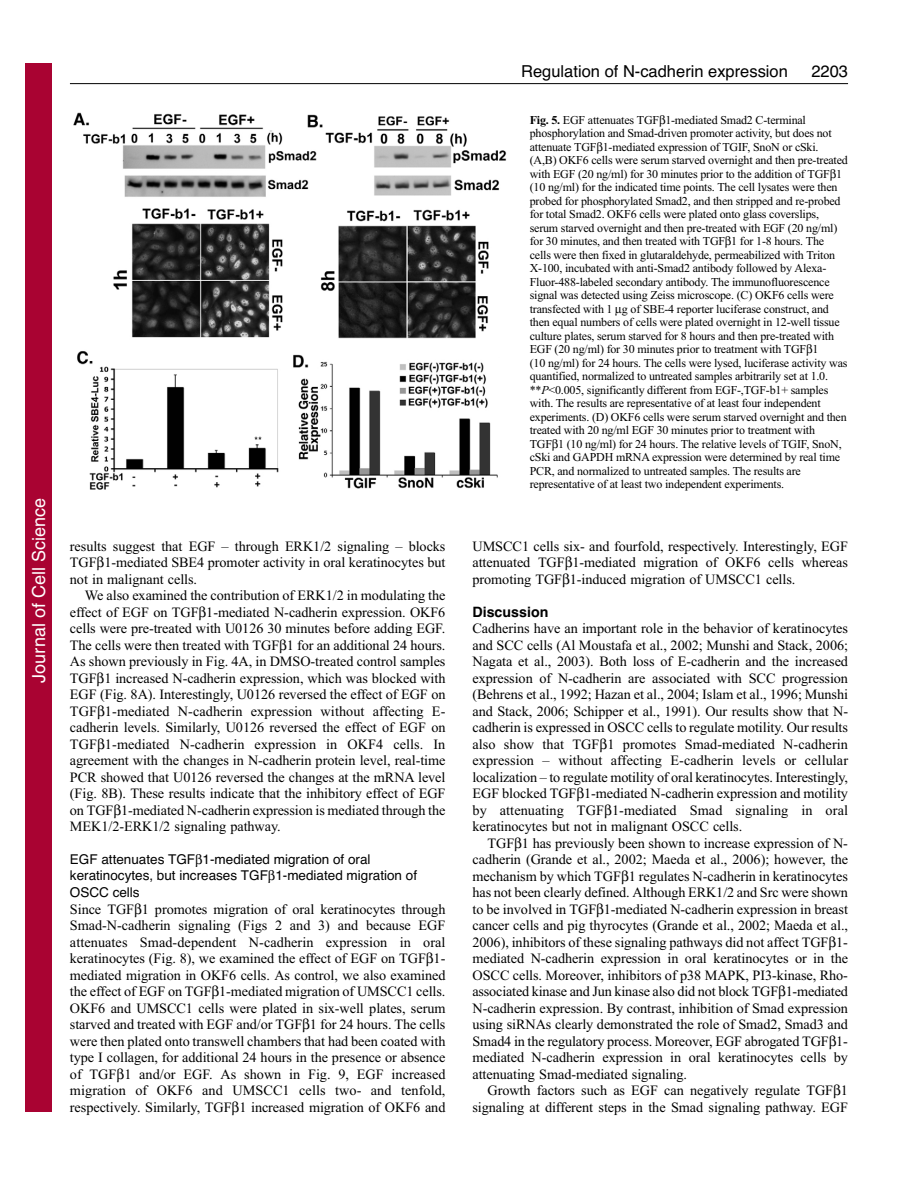
<style>
.page{position:relative;width:918px;height:1188px;background:#fff}
.page>*{position:absolute;margin:0;border:0;box-sizing:border-box;transform-origin:0 0}
.t1{font:18px "Helvetica";color:#fff}
.t2{font:16.5px "Helvetica";color:#000}
.t3{font:14.25px/16.5px "Times New Roman";letter-spacing:-.005em;color:#000;text-align:justify}
.t4{font:700 14.25px "Helvetica";color:#000}
.t5{font:13.5px/16.5px "Helvetica";color:#000}
.t6{font:12px/13.5px "Times New Roman";letter-spacing:-.015em;color:#000}
.s1{font-weight:700}
.s2{font-style:italic}
</style>
<div class="page">
<hr style="left:70px;top:83px;width:778px;height:1px;background:#000">
<img style="left:73px;top:112px;width:434px;height:378px">
<div style="left:26px;top:64px;width:26px;height:1048px;background:#a90332"></div>
<p class="t1" style="left:28px;top:683px;width:186px;rotate:-90deg">Journal of Cell Science</p>
<p class="t3" style="left:70px;top:539px;width:377px">results suggest that EGF – through ERK1/2 signaling – blocks TGF 1-mediated SBE4 promoter activity in oral keratinocytes but not in malignant cells.</p>
<p class="t3" style="left:70px;top:588px;width:377px;text-indent:15px">We also examined the contribution of ERK1/2 in modulating the effect of EGF on TGF 1-mediated N-cadherin expression. OKF6 cells were pre-treated with U0126 30 minutes before adding EGF.<br>The cells were then treated with TGF 1 for an additional 24 hours.<br>As shown previously in Fig. 4A, in DMSO-treated control samples TGF 1 increased N-cadherin expression, which was blocked with EGF (Fig. 8A). Interestingly, U0126 reversed the effect of EGF on TGF 1-mediated N-cadherin expression without affecting E&shy;cadherin levels. Similarly, U0126 reversed the effect of EGF on TGF 1-mediated N-cadherin expression in OKF4 cells. In agreement with the changes in N-cadherin protein level, real-time PCR showed that U0126 reversed the changes at the mRNA level (Fig. 8B). These results indicate that the inhibitory effect of EGF on TGF 1-mediated N-cadherin expression is mediated through the MEK1/2-ERK1/2 signaling pathway.</p>
<p class="t5" style="left:70px;top:852px;width:349px">EGF attenuates TGF 1-mediated migration of oral keratinocytes, but increases TGF 1-mediated migration of<br>OSCC cells</p>
<p class="t3" style="left:70px;top:902px;width:377px">Since TGF 1 promotes migration of oral keratinocytes through Smad-N-cadherin signaling (Figs 2 and 3) and because EGF attenuates Smad-dependent N-cadherin expression in oral keratinocytes (Fig. 8), we examined the effect of EGF on TGF 1- mediated migration in OKF6 cells. As control, we also examined the effect of EGF on TGF 1-mediated migration of UMSCC1 cells.<br>OKF6 and UMSCC1 cells were plated in six-well plates, serum starved and treated with EGF and/or TGF 1 for 24 hours. The cells were then plated onto transwell chambers that had been coated with type I collagen, for additional 24 hours in the presence or absence of TGF 1 and/or EGF. As shown in Fig. 9, EGF increased migration of OKF6 and UMSCC1 cells two- and tenfold, respectively. Similarly, TGF 1 increased migration of OKF6 and</p>
<p class="t2" style="left:521px;top:65px;width:268px">Regulation of N-cadherin expression</p>
<p class="t2" style="left:811px;top:65px;width:38px">2203</p>
<p class="t6" style="left:530px;top:114px;width:320px"><span class="s1">Fig. 5.</span> EGF attenuates TGF 1-mediated Smad2 C-terminal phosphorylation and Smad-driven promoter activity, but does not attenuate TGF 1-mediated expression of TGIF, SnoN or cSki. (A,B) OKF6 cells were serum starved overnight and then pre-treated with EGF (20 ng/ml) for 30 minutes prior to the addition of TGF 1 (10 ng/ml) for the indicated time points. The cell lysates were then probed for phosphorylated Smad2, and then stripped and re-probed for total Smad2. OKF6 cells were plated onto glass coverslips, serum starved overnight and then pre-treated with EGF (20 ng/ml) for 30 minutes, and then treated with TGF 1 for 1-8 hours. The cells were then fixed in glutaraldehyde, permeabilized with Triton X-100, incubated with anti-Smad2 antibody followed by Alexa-Fluor-488-labeled secondary antibody. The immunofluorescence signal was detected using Zeiss microscope. (C) OKF6 cells were transfected with 1 g of SBE-4 reporter luciferase construct, and then equal numbers of cells were plated overnight in 12-well tissue culture plates, serum starved for 8 hours and then pre-treated with EGF (20 ng/ml) for 30 minutes prior to treatment with TGF 1<br>(10 ng/ml) for 24 hours. The cells were lysed, luciferase activity was quantified, normalized to untreated samples arbitrarily set at 1.0. **<span class="s2">P</span>&lt;0.005, significantly different from EGF-,TGF-b1+ samples with. The results are representative of at least four independent experiments. (D) OKF6 cells were serum starved overnight and then treated with 20 ng/ml EGF 30 minutes prior to treatment with<br>TGF 1 (10 ng/ml) for 24 hours. The relative levels of TGIF, SnoN, cSki and GAPDH mRNA expression were determined by real time PCR, and normalized to untreated samples. The results are representative of at least two independent experiments.</p>
<p class="t3" style="left:472px;top:539px;width:377px">UMSCC1 cells six- and fourfold, respectively. Interestingly, EGF attenuated TGF 1-mediated migration of OKF6 cells whereas promoting TGF 1-induced migration of UMSCC1 cells.</p>
<p class="t4" style="left:472px;top:606px;width:77px">Discussion</p>
<p class="t3" style="left:472px;top:621px;width:377px">Cadherins have an important role in the behavior of keratinocytes and SCC cells (Al Moustafa et al., 2002; Munshi and Stack, 2006; Nagata et al., 2003). Both loss of E-cadherin and the increased expression of N-cadherin are associated with SCC progression (Behrens et al., 1992; Hazan et al., 2004; Islam et al., 1996; Munshi and Stack, 2006; Schipper et al., 1991). Our results show that N&shy;cadherin is expressed in OSCC cells to regulate motility. Our results also show that TGF 1 promotes Smad-mediated N-cadherin expression – without affecting E-cadherin levels or cellular localization – to regulate motility of oral keratinocytes. Interestingly, EGF blocked TGF 1-mediated N-cadherin expression and motility by attenuating TGF 1-mediated Smad signaling in oral keratinocytes but not in malignant OSCC cells.</p>
<p class="t3" style="left:472px;top:836px;width:377px;text-indent:15px">TGF 1 has previously been shown to increase expression of N&shy;cadherin (Grande et al., 2002; Maeda et al., 2006); however, the mechanism by which TGF 1 regulates N-cadherin in keratinocytes has not been clearly defined. Although ERK1/2 and Src were shown to be involved in TGF 1-mediated N-cadherin expression in breast cancer cells and pig thyrocytes (Grande et al., 2002; Maeda et al., 2006), inhibitors of these signaling pathways did not affect TGF 1- mediated N-cadherin expression in oral keratinocytes or in the OSCC cells. Moreover, inhibitors of p38 MAPK, PI3-kinase, Rho&shy;associated kinase and Jun kinase also did not block TGF 1-mediated N-cadherin expression. By contrast, inhibition of Smad expression using siRNAs clearly demonstrated the role of Smad2, Smad3 and Smad4 in the regulatory process. Moreover, EGF abrogated TGF 1- mediated N-cadherin expression in oral keratinocytes cells by attenuating Smad-mediated signaling.</p>
<p class="t3" style="left:472px;top:1083px;width:377px;text-align:right">Growth factors such as EGF can negatively regulate TGF 1 signaling at different steps in the Smad signaling pathway. EGF</p>
</div>
